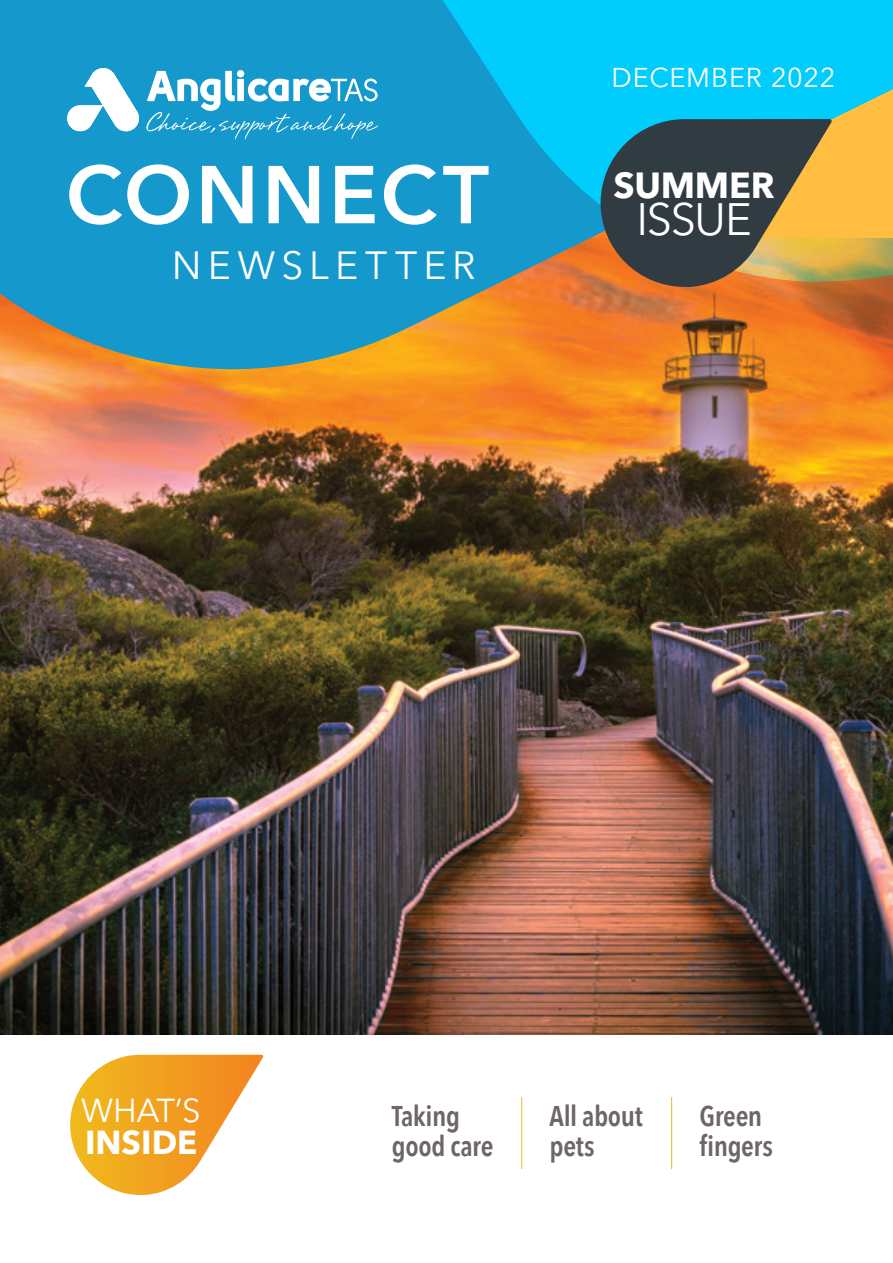
<style>
.page{position:relative;width:893px;height:1263px;background:#fff}
.page>*{position:absolute;margin:0;border:0;box-sizing:border-box;transform-origin:0 0}
.t1{font:600 81px "Avenir Next LT Pro";letter-spacing:.04em;color:#fff}
.t2{font:45px "Avenir Next LT Pro";letter-spacing:-.035em;color:#fff}
.t3{font:39px "Avenir Next LT Pro";letter-spacing:.155em;color:#fff}
.t4{font:700 36px "Avenir Next LT Pro";letter-spacing:-.005em;color:#fff}
.t5{font:33px "Avenir Next LT Pro";color:#fff}
.t6{font:700 33px "Avenir Next LT Pro";color:#fff}
.t7{font:600 28.5px/30px "Avenir Next Condensed";letter-spacing:-.015em;color:#6d656b}
.t8{font:27px "Avenir Next LT Pro";letter-spacing:.025em;color:#fff}
</style>
<div class="page">
<img style="left:0;top:424px;width:893px;height:610px">
<svg style="left:70px;top:1055px;width:193px;height:140px"></svg>
<svg style="left:0;top:0;width:893px;height:424px;background:#8e8c70"></svg>
<svg style="left:167px;top:0;width:726px;height:282px;background:#1dabd1"></svg>
<svg style="left:146px;top:70px;width:232px;height:70px"></svg>
<svg style="left:67px;top:68px;width:72px;height:63px"></svg>
<hr style="left:521px;top:1097px;width:1px;height:72px;background:#efba1c">
<hr style="left:671px;top:1097px;width:1px;height:72px;background:#efba1c">
<svg style="left:600px;top:119px;width:232px;height:168px;background:#5f5e4a"></svg>
<h1 class="t1" style="left:66px;top:146px;width:425px">CONNECT</h1>
<h3 class="t3" style="left:172px;top:242px;width:305px">NEWSLETTER</h3>
<p class="t8" style="left:611px;top:61px;width:226px">DECEMBER 2022</p>
<p class="t4" style="left:614px;top:163px;width:162px">SUMMER</p>
<h2 class="t2" style="left:637px;top:192px;width:117px">ISSUE</h2>
<p class="t5" style="left:81px;top:1091px;width:121px">WHAT’S</p>
<p class="t6" style="left:85px;top:1122px;width:114px">INSIDE</p>
<p class="t7" style="left:392px;top:1100px;width:103px">Taking good care</p>
<p class="t7" style="left:549px;top:1100px;width:95px">All about pets</p>
<p class="t7" style="left:699px;top:1100px;width:75px">Green fingers</p>
</div>
